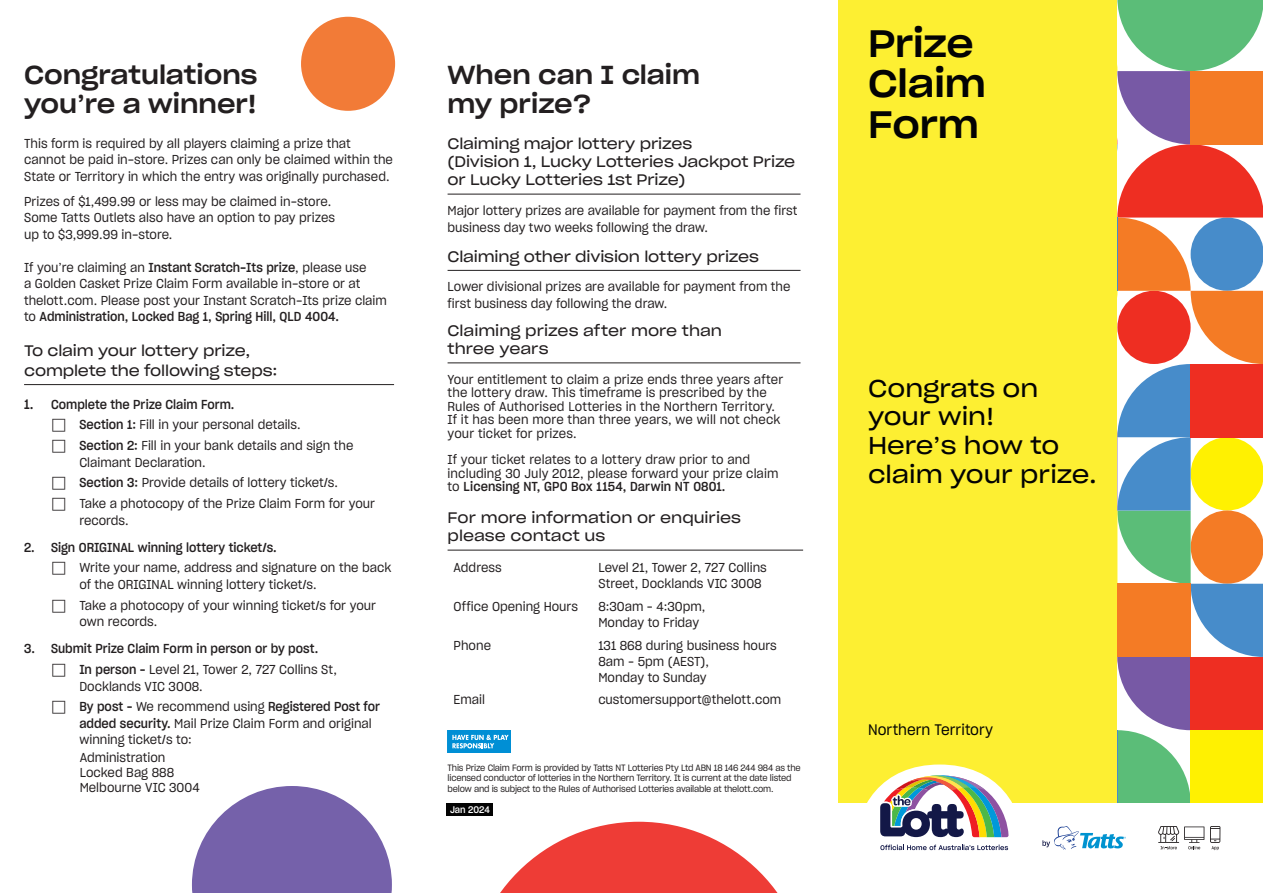
<style>
.page{position:relative;width:1263px;height:893px;background:#fff}
.page>*{position:absolute;margin:0;border:0;box-sizing:border-box;transform-origin:0 0}
.Cover_Heading{font:37.5px "Sharp Grotesk Medium 22";letter-spacing:-.01em;color:#030303}
.t1{font:25.5px/28.5px "Sharp Grotesk Medium 22";color:#231f20}
.Cover_Heading-2{font:24px/28.8px "Sharp Grotesk Book 22";color:#030303}
.t2{font:15px/18px "Sharp Grotesk Book 22";letter-spacing:-.01em;color:#231f20}
.Cover_Heading-3{font:15px "Sharp Grotesk Book 18";color:#030303}
.t3{font:12.75px/16.5px "Sharp Grotesk Book 18";color:#231f20}
.t4{font:12.75px "Sharp Grotesk Medium 18";color:#231f20}
.t5{font:9.45px "Sharp Grotesk Medium 18";letter-spacing:-.005em;color:#fff}
.t6{font:9px/10.5px "Sharp Grotesk Book 18";letter-spacing:-.02em;color:#231f20}
.s1{font-family:"Sharp Grotesk Medium 18"}
.s2{font-size:13.5px}
</style>
<div class="page">
<div style="left:838px;top:0;width:279px;height:816px;background:#fdef32"></div>
<svg style="left:1117px;top:0;width:146px;height:803px"></svg>
<div style="left:1117px;top:584px;width:73px;height:73px;background:#f47b25"></div>
<div style="left:1190px;top:657px;width:73px;height:73px;background:#ee2e22"></div>
<div style="left:1190px;top:730px;width:73px;height:73px;background:#fff101"></div>
<div style="left:1190px;top:364px;width:73px;height:73px;background:#ee2e22"></div>
<div style="left:1190px;top:71px;width:73px;height:73px;background:#f47b25"></div>
<hr style="left:448px;top:194px;width:352px;height:1px;background:#231f20">
<hr style="left:448px;top:270px;width:352px;height:1px;background:#231f20">
<hr style="left:448px;top:363px;width:352px;height:1px;background:#231f20">
<hr style="left:24px;top:384px;width:370px;height:1px;background:#231f20">
<svg style="left:448px;top:730px;width:63px;height:22px"></svg>
<div style="left:838px;top:803px;width:425px;height:90px;background:#fff"></div>
<svg style="left:1210px;top:826px;width:10px;height:24px"></svg>
<svg style="left:1158px;top:826px;width:46px;height:23px"></svg>
<hr style="left:448px;top:550px;width:355px;height:1px;background:#231f20">
<div style="left:301px;top:17px;width:94px;height:94px;background:#f27b37;border-radius:50%"></div>
<svg style="left:192px;top:786px;width:200px;height:107px"></svg>
<svg style="left:500px;top:822px;width:278px;height:71px"></svg>
<svg style="left:1042px;top:826px;width:84px;height:24px"></svg>
<div style="left:446px;top:803px;width:47px;height:12px;background:#030303"></div>
<svg style="left:867px;top:764px;width:145px;height:87px"></svg>
<p class="t1" style="left:24px;top:60px;width:235px">Congratulations you’re a winner!</p>
<p class="t3" style="left:24px;top:135px;width:370px">This form is required by all players claiming a prize that cannot be paid in-store. Prizes can only be claimed within the<br>State or Territory in which the entry was originally purchased.</p>
<p class="t3" style="left:24px;top:193px;width:312px">Prizes of $1,499.99 or less may be claimed in-store.<br>Some Tatts Outlets also have an option to pay prizes up to $3,999.99 in-store.</p>
<p class="t3" style="left:24px;top:259px;width:364px">If you’re claiming an <span class="s1">Instant Scratch-Its prize</span>, please use<br>a Golden Casket Prize Claim Form available in-store or at thelott.com. Please post your Instant Scratch-Its prize claim to <span class="s1">Administration, Locked Bag 1, Spring Hill, QLD 4004.</span></p>
<p class="t2" style="left:24px;top:340px;width:255px;line-height:19.5px">To claim your lottery prize, complete the following steps:</p>
<p class="t4" style="left:24px;top:394px;width:212px"><span class="s2">1.</span> Complete the Prize Claim Form.</p>
<p class="t3" style="left:79px;top:416px;width:223px"><span class="s1">Section 1:</span> Fill in your personal details.</p>
<p class="t3" style="left:79px;top:437px;width:276px"><span class="s1">Section 2:</span> Fill in your bank details and sign the<br>Claimant Declaration.</p>
<p class="t3" style="left:79px;top:474px;width:260px"><span class="s1">Section 3:</span> Provide details of lottery ticket/s.</p>
<p class="t3" style="left:79px;top:495px;width:297px">Take a photocopy of the Prize Claim Form for your records.</p>
<p class="t4" style="left:24px;top:537px;width:254px">2. Sign ORIGINAL winning lottery ticket/s.</p>
<p class="t3" style="left:79px;top:559px;width:314px">Write your name, address and signature on the back of the ORIGINAL winning lottery ticket/s.</p>
<p class="t3" style="left:79px;top:597px;width:298px">Take a photocopy of your winning ticket/s for your own records.</p>
<p class="t4" style="left:24px;top:639px;width:296px">3. Submit Prize Claim Form in person or by post.</p>
<p class="t3" style="left:79px;top:661px;width:259px"><span class="s1">In person –</span> Level 21, Tower 2, 727 Collins St,<br>Docklands VIC 3008.</p>
<p class="t3" style="left:79px;top:698px;width:302px"><span class="s1">By post –</span> We recommend using <span class="s1">Registered Post for added security.</span> Mail Prize Claim Form and original winning ticket/s to:</p>
<p class="t3" style="left:80px;top:749px;width:122px;line-height:15px">Administration<br>Locked Bag 888<br>Melbourne VIC 3004</p>
<p class="t1" style="left:448px;top:60px;width:254px">When can I claim my prize?</p>
<p class="t2" style="left:448px;top:134px;width:349px">Claiming major lottery prizes<br>(Division 1, Lucky Lotteries Jackpot Prize or Lucky Lotteries 1st Prize)</p>
<p class="t3" style="left:448px;top:202px;width:351px;line-height:17.2px">Major lottery prizes are available for payment from the first business day two weeks following the draw.</p>
<p class="t2" style="left:448px;top:247px;width:313px">Claiming other division lottery prizes</p>
<p class="t3" style="left:448px;top:278px;width:344px">Lower divisional prizes are available for payment from the first business day following the draw.</p>
<p class="t2" style="left:448px;top:321px;width:276px">Claiming prizes after more than three years</p>
<p class="t3" style="left:448px;top:372px;width:337px;line-height:13.5px">Your entitlement to claim a prize ends three years after the lottery draw. This timeframe is prescribed by the Rules of Authorised Lotteries in the Northern Territory.<br>If it has been more than three years, we will not check your ticket for prizes.</p>
<p class="t3" style="left:448px;top:452px;width:332px;line-height:13.5px">If your ticket relates to a lottery draw prior to and including 30 July 2012, please forward your prize claim to <span class="s1">Licensing NT, GPO Box 1154, Darwin NT 0801.</span></p>
<p class="t2" style="left:448px;top:507px;width:295px;line-height:18.6px">For more information or enquiries please contact us</p>
<p class="t3" style="left:454px;top:559px;width:50px">Address</p>
<p class="t3" style="left:598px;top:559px;width:170px">Level 21, Tower 2, 727 Collins</p>
<p class="t3" style="left:598px;top:575px;width:165px">Street, Docklands VIC 3008</p>
<p class="t3" style="left:454px;top:598px;width:126px">Office Opening Hours</p>
<p class="t3" style="left:598px;top:598px;width:109px">8:30am – 4:30pm,</p>
<p class="t3" style="left:598px;top:614px;width:102px">Monday to Friday</p>
<p class="t3" style="left:454px;top:636px;width:39px">Phone</p>
<p class="t3" style="left:598px;top:636px;width:180px">131 868 during business hours</p>
<p class="t3" style="left:598px;top:653px;width:112px">8am – 5pm (AEST),</p>
<p class="t3" style="left:598px;top:669px;width:110px">Monday to Sunday</p>
<p class="t3" style="left:454px;top:691px;width:33px">Email</p>
<p class="t3" style="left:598px;top:691px;width:184px">customersupport@thelott.com</p>
<p class="t6" style="left:448px;top:762px;width:355px">This Prize Claim Form is provided by Tatts NT Lotteries Pty Ltd ABN 18 146 244 984 as the licensed conductor of lotteries in the Northern Territory. It is current at the date listed below and is subject to the Rules of Authorised Lotteries available at thelott.com.</p>
<p class="t5" style="left:450px;top:802px;width:41px">Jan 2024</p>
<p class="Cover_Heading" style="left:868px;top:10px;width:107px">Prize</p>
<p class="Cover_Heading" style="left:868px;top:51px;width:119px">Claim</p>
<p class="Cover_Heading" style="left:868px;top:91px;width:112px">Form</p>
<p class="Cover_Heading-2" style="left:868px;top:372px;width:172px">Congrats on your win!</p>
<p class="Cover_Heading-2" style="left:868px;top:430px;width:230px">Here’s how to claim your prize.</p>
<p class="Cover_Heading-3" style="left:868px;top:718px;width:127px">Northern Territory</p>
</div>
